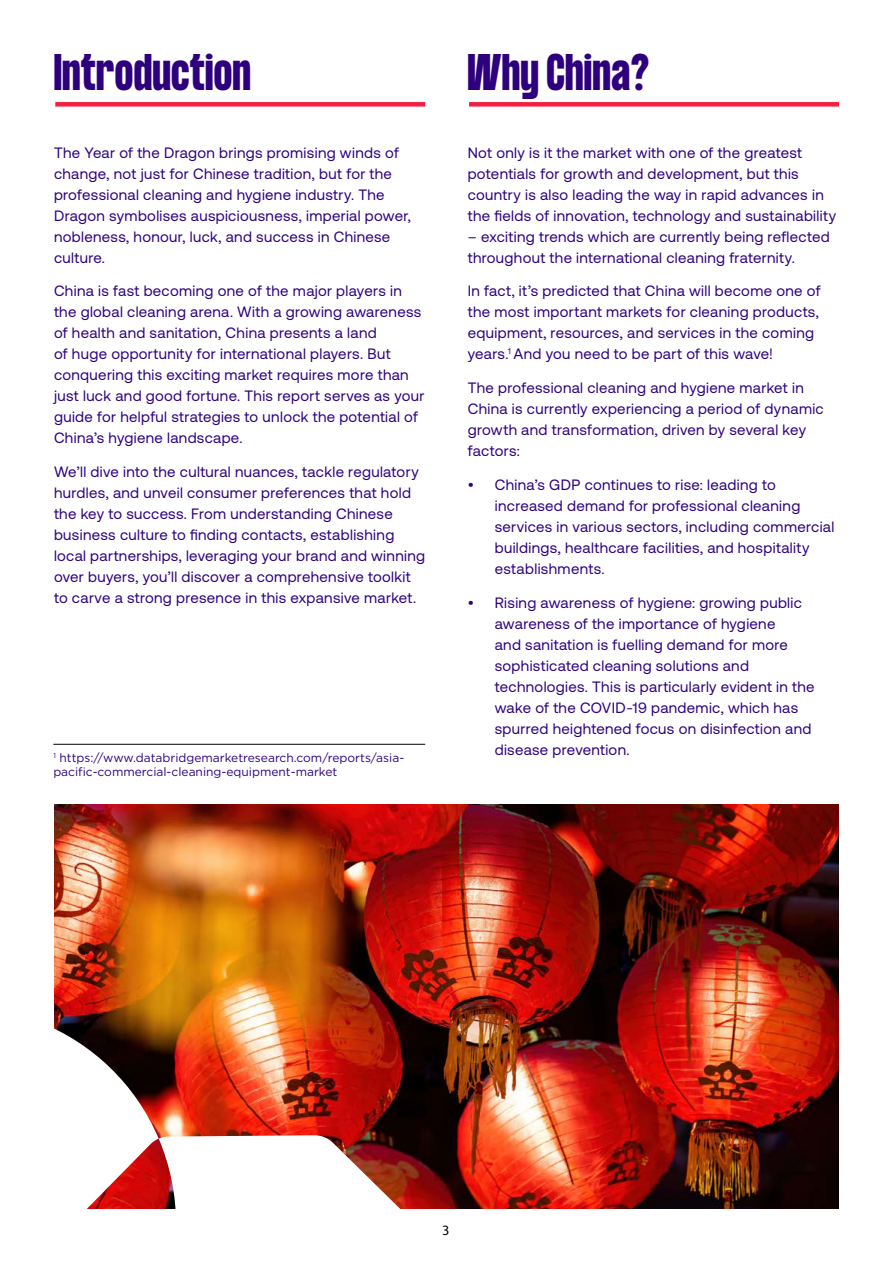
<style>
.page{position:relative;width:893px;height:1263px;background:#fff}
.page>*{position:absolute;margin:0;border:0;box-sizing:border-box;transform-origin:0 0}
.t1{font:700 45px "Formula Condensed";letter-spacing:.02em;color:#2e007d}
.t2{font:15px/21px "Aeonik";letter-spacing:.025em;color:#2e007d}
.t3{font:13.5px "FS Albert Pro";color:#000}
.t4{font:12px/14.4px "Gotham";color:#2e007d}
</style>
<div class="page">
<img style="left:54px;top:804px;width:785px;height:405px">
<svg style="left:159px;top:1135px;width:287px;height:74px"></svg>
<svg style="left:54px;top:977px;width:105px;height:232px"></svg>
<hr style="left:53px;top:744px;width:372px;height:1px;background:#000">
<div style="left:55px;top:102px;width:370px;height:5px;background:#f51e3e"></div>
<div style="left:469px;top:102px;width:370px;height:5px;background:#f51e3e"></div>
<h1 class="t1" style="left:54px;top:45px;width:198px">Introduction</h1>
<p class="t2" style="left:54px;top:142px;width:358px">The Year of the Dragon brings promising winds of change, not just for Chinese tradition, but for the professional cleaning and hygiene industry. The Dragon symbolises auspiciousness, imperial power, nobleness, honour, luck, and success in Chinese culture.</p>
<p class="t2" style="left:54px;top:281px;width:372px">China is fast becoming one of the major players in the global cleaning arena. With a growing awareness of health and sanitation, China presents a land<br>of huge opportunity for international players. But conquering this exciting market requires more than just luck and good fortune. This report serves as your guide for helpful strategies to unlock the potential of China’s hygiene landscape.</p>
<p class="t2" style="left:54px;top:461px;width:373px">We’ll dive into the cultural nuances, tackle regulatory hurdles, and unveil consumer preferences that hold the key to success. From understanding Chinese business culture to finding contacts, establishing local partnerships, leveraging your brand and winning over buyers, you’ll discover a comprehensive toolkit to carve a strong presence in this expansive market.</p>
<p class="t4" style="left:53px;top:750px;width:352px"><sup>1</sup> https://www.databridgemarketresearch.com/reports/asia&shy;pacific-commercial-cleaning-equipment-market</p>
<h1 class="t1" style="left:468px;top:45px;width:183px">Why China?</h1>
<p class="t2" style="left:468px;top:142px;width:370px">Not only is it the market with one of the greatest potentials for growth and development, but this country is also leading the way in rapid advances in the fields of innovation, technology and sustainability</p>
<p class="t2" style="left:468px;top:226px;width:363px">– exciting trends which are currently being reflected throughout the international cleaning fraternity.</p>
<p class="t2" style="left:468px;top:281px;width:354px">In fact, it’s predicted that China will become one of the most important markets for cleaning products, equipment, resources, and services in the coming years.<sup>1</sup> And you need to be part of this wave!</p>
<p class="t2" style="left:468px;top:377px;width:358px">The professional cleaning and hygiene market in China is currently experiencing a period of dynamic growth and transformation, driven by several key factors:</p>
<p class="t2" style="left:495px;top:474px;width:341px;text-indent:-27px">• China’s GDP continues to rise: leading to increased demand for professional cleaning services in various sectors, including commercial buildings, healthcare facilities, and hospitality establishments.</p>
<p class="t2" style="left:495px;top:592px;width:321px;text-indent:-27px">• Rising awareness of hygiene: growing public awareness of the importance of hygiene<br>and sanitation is fuelling demand for more sophisticated cleaning solutions and technologies. This is particularly evident in the wake of the COVID-19 pandemic, which has spurred heightened focus on disinfection and disease prevention.</p>
<p class="t3" style="left:442px;top:1221px;width:9px">3</p>
</div>
